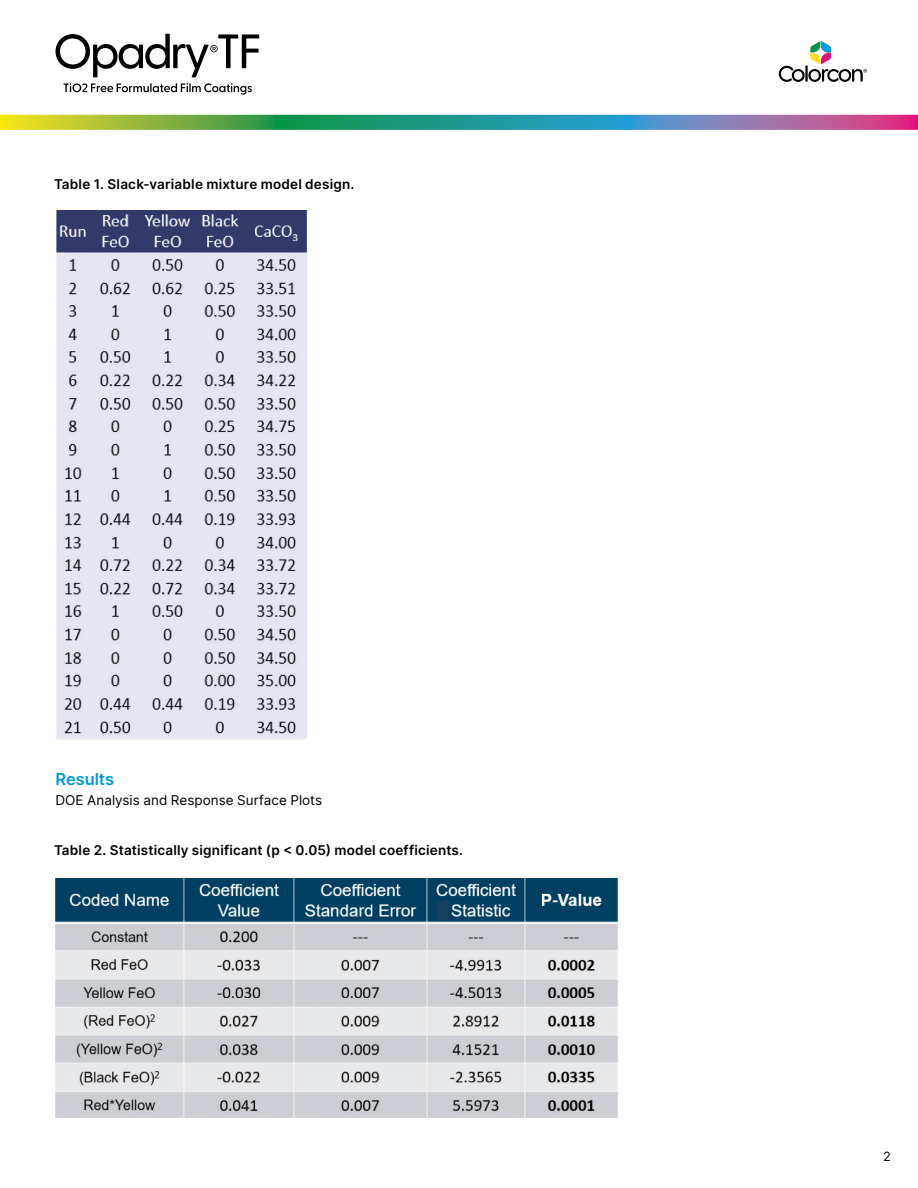
<style>
.page{position:relative;width:918px;height:1188px;background:#fff}
.page>*{position:absolute;margin:0;border:0;box-sizing:border-box;transform-origin:0 0}
.t1{font:600 16.5px "Inter";letter-spacing:-.005em;color:#009ad7}
.Body_9pt{font:600 13.5px "Inter";letter-spacing:.015em;color:#000}
.Body_9pt-2{font:13.5px "Inter";color:#000}
.Table_bdy{font:12.75px "Inter";color:#000}
</style>
<div class="page">
<img style="left:57px;top:211px;width:249px;height:528px">
<div style="left:55px;top:208px;width:253px;height:533px;border:1px solid #fff"></div>
<img style="left:56px;top:878px;width:562px;height:239px">
<svg style="left:63px;top:83px;width:189px;height:12px"></svg>
<svg style="left:55px;top:34px;width:204px;height:43px"></svg>
<div style="left:438px;top:901px;width:11px;height:19px;background:#173f5e"></div>
<svg style="left:0;top:115px;width:918px;height:15px;background:#68957d"></svg>
<svg style="left:779px;top:41px;width:88px;height:41px"></svg>
<p class="Body_9pt" style="left:54px;top:174px;width:302px">Table 1. Slack-variable mixture model design.</p>
<h1 class="t1" style="left:56px;top:767px;width:60px">Results</h1>
<p class="Body_9pt-2" style="left:56px;top:791px;width:268px">DOE Analysis and Response Surface Plots</p>
<p class="Body_9pt" style="left:54px;top:840px;width:411px">Table 2. Statistically significant (p &lt; 0.05) model coefficients.</p>
<p class="Table_bdy" style="left:883px;top:1147px;width:9px">2</p>
</div>
